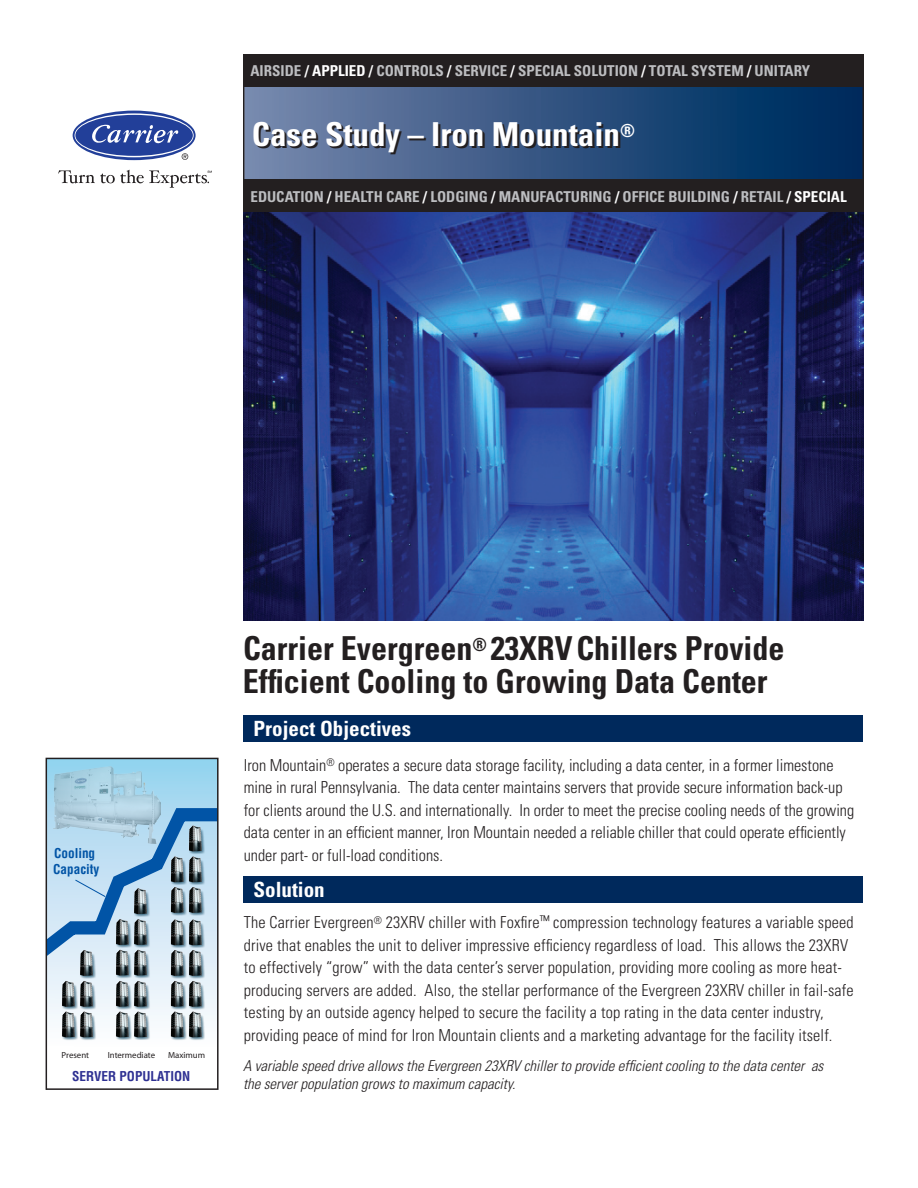
<style>
.page{position:relative;width:918px;height:1188px;background:#fff}
.page>*{position:absolute;margin:0;border:0;box-sizing:border-box;transform-origin:0 0}
.t1{font:700 condensed 33px/33px "Univers";color:#231f20}
.t2{font:700 condensed 33px "Univers";color:#fff}
.t3{font:700 condensed 21px "Univers";color:#fff}
.t4{font:300 condensed 16.5px/22.5px "Univers";letter-spacing:.01em;color:#231f20}
.t5{font:700 condensed 15px "Univers";color:#bcbdc0}
.t6{font:italic 300 condensed 15px/18px "Univers";color:#231f20}
.t7{font:700 condensed 13.2px "Helvetica";color:#2e3092}
.t8{font:700 condensed 13.2px/15.9px "Helvetica";color:#0154a6}
.t9{font:8.85px "Myriad";color:#231f20}
.s1{color:#fff}
.s2{color:#bebfc2}
.s3{color:#231f20}
</style>
<div class="page">
<img style="left:243px;top:212px;width:621px;height:409px">
<div style="left:244px;top:55px;width:619px;height:155px;background:linear-gradient(to right,#7584a9,#002557)"></div>
<div style="left:244px;top:55px;width:619px;height:32px;background:#231f20"></div>
<div style="left:243px;top:180px;width:621px;height:32px;background:#231f20"></div>
<svg style="left:182px;top:153px;width:6px;height:7px"></svg>
<svg style="left:73px;top:111px;width:123px;height:49px"></svg>
<svg style="left:75px;top:113px;width:119px;height:44px"></svg>
<div style="left:75px;top:115px;width:118px;height:41px;background:#223f99;border-radius:50%"></div>
<svg style="left:92px;top:124px;width:87px;height:20px"></svg>
<svg style="left:58px;top:170px;width:154px;height:18px"></svg>
<div style="left:243px;top:54px;width:621px;height:32px;background:#231f20"></div>
<div style="left:243px;top:716px;width:619px;height:26px;background:#00295c"></div>
<div style="left:243px;top:876px;width:619px;height:27px;background:#00295c"></div>
<img style="left:49px;top:761px;width:167px;height:279px">
<svg style="left:49px;top:801px;width:167px;height:170px;background:#9ebcd2"></svg>
<div style="left:46px;top:758px;width:173px;height:332px;border:2px solid #231f20"></div>
<p class="t5" style="left:250px;top:62px;width:561px">AIRSIDE <span class="s1">/ APPLIED /</span> <span class="s2">CONTROLS</span> <span class="s1">/</span> SERVICE <span class="s1">/</span> SPECIAL SOLUTION <span class="s1">/</span> TOTAL SYSTEM <span class="s1">/</span> UNITARY</p>
<h1 class="t2" style="left:252px;top:114px;width:385px">Case Study – Iron <span class="s3">Mountain</span><sup>®</sup></h1>
<p class="t5" style="left:250px;top:187px;width:598px">EDUCATION <span class="s1">/</span> HEALTH CARE <span class="s1">/</span> LODGING <span class="s1">/</span> MANUFACTURING <span class="s1">/</span> OFFICE BUILDING <span class="s1">/</span> RETAIL <span class="s1">/ SPECIAL</span></p>
<p class="t8" style="left:53px;top:846px;width:48px">Cooling<br>Capacity</p>
<p class="t9" style="left:62px;top:1051px;width:29px">Present</p>
<p class="t9" style="left:108px;top:1051px;width:49px">Intermediate</p>
<p class="t9" style="left:168px;top:1051px;width:39px">Maximum</p>
<p class="t7" style="left:72px;top:1068px;width:120px">SERVER POPULATION</p>
<h1 class="t1" style="left:243px;top:631px;width:543px">Carrier Evergreen<sup>®</sup> 23XRVChillers Provide<br>Efficient Cooling to Growing Data Center</h1>
<p class="t3" style="left:254px;top:716px;width:159px">Project Objectives</p>
<p class="t4" style="left:244px;top:753px;width:612px">Iron Mountain<sup>®</sup> operates a secure data storage facility, including a data center, in a former limestone mine in rural Pennsylvania. The data center maintains servers that provide secure information back-up for clients around the U.S. and internationally. In order to meet the precise cooling needs of the growing data center in an efficient manner, Iron Mountain needed a reliable chiller that could operate efficiently under part- or full-load conditions.</p>
<p class="t3" style="left:254px;top:877px;width:73px">Solution</p>
<p class="t4" style="left:244px;top:911px;width:611px">The Carrier Evergreen<sup>®</sup> 23XRV chiller with Foxfire<sup>™</sup> compression technology features a variable speed drive that enables the unit to deliver impressive efficiency regardless of load. This allows the 23XRV to effectively “grow” with the data center’s server population, providing more cooling as more heat&shy;producing servers are added. Also, the stellar performance of the Evergreen 23XRV chiller in fail-safe testing by an outside agency helped to secure the facility a top rating in the data center industry, providing peace of mind for Iron Mountain clients and a marketing advantage for the facility itself.</p>
<p class="t6" style="left:243px;top:1057px;width:582px">A variable speed drive allows the Evergreen 23XRV chiller to provide efficient cooling to the data center as the server population grows to maximum capacity.</p>
</div>
